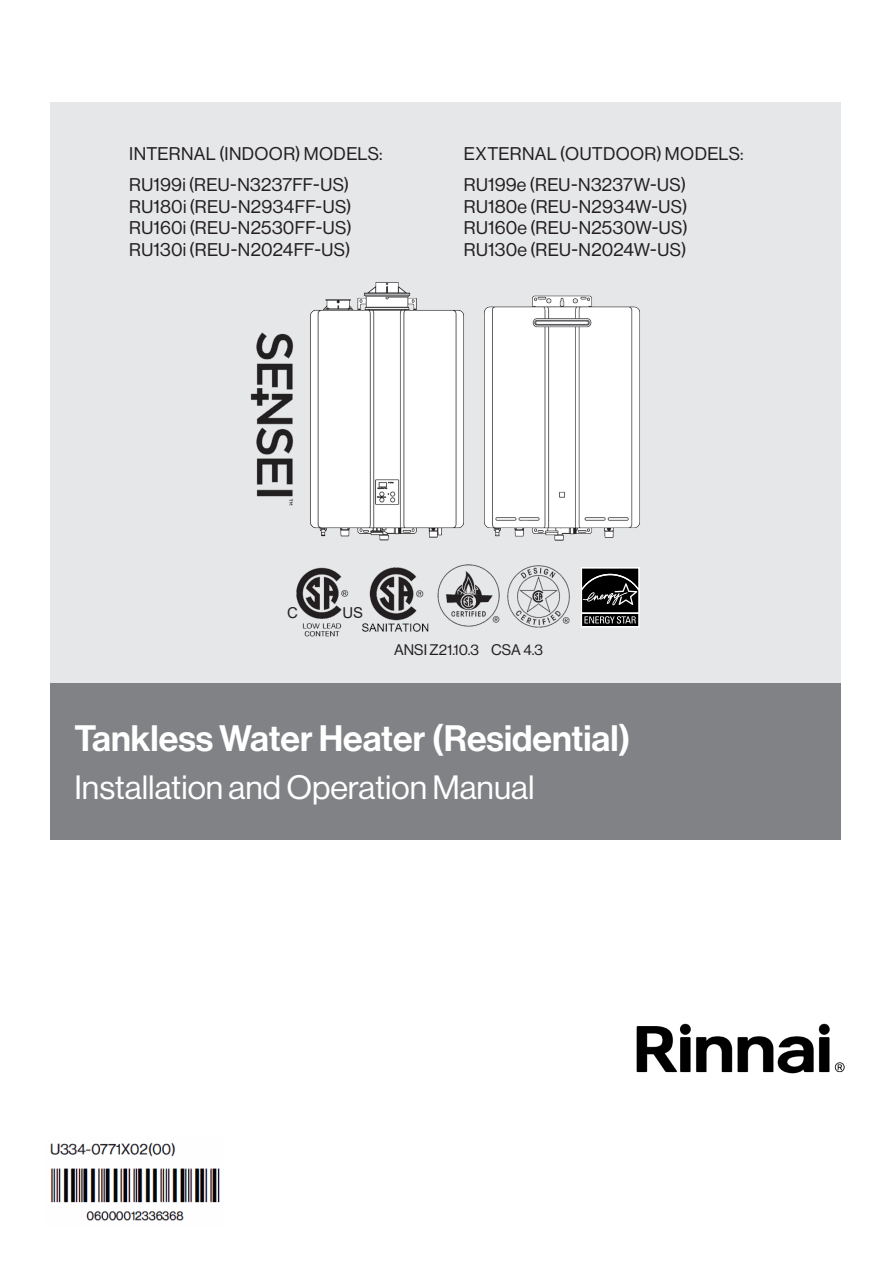
<style>
.page{position:relative;width:893px;height:1263px;background:#fff}
.page>*{position:absolute;margin:0;border:0;box-sizing:border-box;transform-origin:0 0}
.Manual_Title{font:36px "N Haas Grotesk DS Std 65 Md";color:#fff}
.Manual_Title_-_h2{font:33px "N Haas Grotesk DS Std 55 Rg";color:#fff}
.Model_Numbers{font:18px/21.6px "N Haas Grotesk DS Std 55 Rg";letter-spacing:.015em;color:#231f20}
.t1{font:15px "N Haas Grotesk DS Std 55 Rg";color:#231f20}
.t2{font:15px "Arial";color:#231f20}
</style>
<div class="page">
<div style="left:50px;top:682px;width:791px;height:158px;background:#808285"></div>
<div style="left:50px;top:103px;width:791px;height:580px;background:#e6e7e9"></div>
<div style="left:581px;top:567px;width:59px;height:47px;background:#9a9a9a"></div>
<svg style="left:581px;top:569px;width:59px;height:58px;background:#3a3a3a"></svg>
<img style="left:250px;top:332px;width:44px;height:174px">
<img style="left:310px;top:282px;width:154px;height:259px">
<img style="left:484px;top:295px;width:156px;height:246px">
<img style="left:636px;top:1023px;width:209px;height:51px">
<img style="left:296px;top:567px;width:53px;height:70px">
<img style="left:362px;top:567px;width:67px;height:65px">
<img style="left:437px;top:564px;width:63px;height:63px">
<img style="left:507px;top:565px;width:63px;height:63px">
<img style="left:50px;top:1142px;width:170px;height:79px">
<p class="Model_Numbers" style="left:129px;top:143px;width:255px">INTERNAL (INDOOR) MODELS:</p>
<p class="Model_Numbers" style="left:129px;top:174px;width:224px">RU199i (REU-N3237FF-US)<br>RU180i (REU-N2934FF-US)<br>RU160i (REU-N2530FF-US)<br>RU130i (REU-N2024FF-US)</p>
<p class="Model_Numbers" style="left:464px;top:143px;width:281px">EXTERNAL (OUTDOOR) MODELS:</p>
<p class="Model_Numbers" style="left:464px;top:174px;width:225px;text-align:justify">RU199e (REU-N3237W-US)<br>RU180e (REU-N2934W-US)<br>RU160e (REU-N2530W-US)<br>RU130e (REU-N2024W-US)</p>
<p class="t2" style="left:287px;top:602px;width:12px">C</p>
<p class="t2" style="left:342px;top:602px;width:22px">US</p>
<p class="t1" style="left:394px;top:641px;width:150px">ANSI Z21.10.3 ● CSA 4.3</p>
<p class="Manual_Title" style="left:74px;top:718px;width:558px">Tankless Water Heater (Residential)</p>
<p class="Manual_Title_-_h2" style="left:74px;top:769px;width:462px">Installation and Operation Manual</p>
</div>
